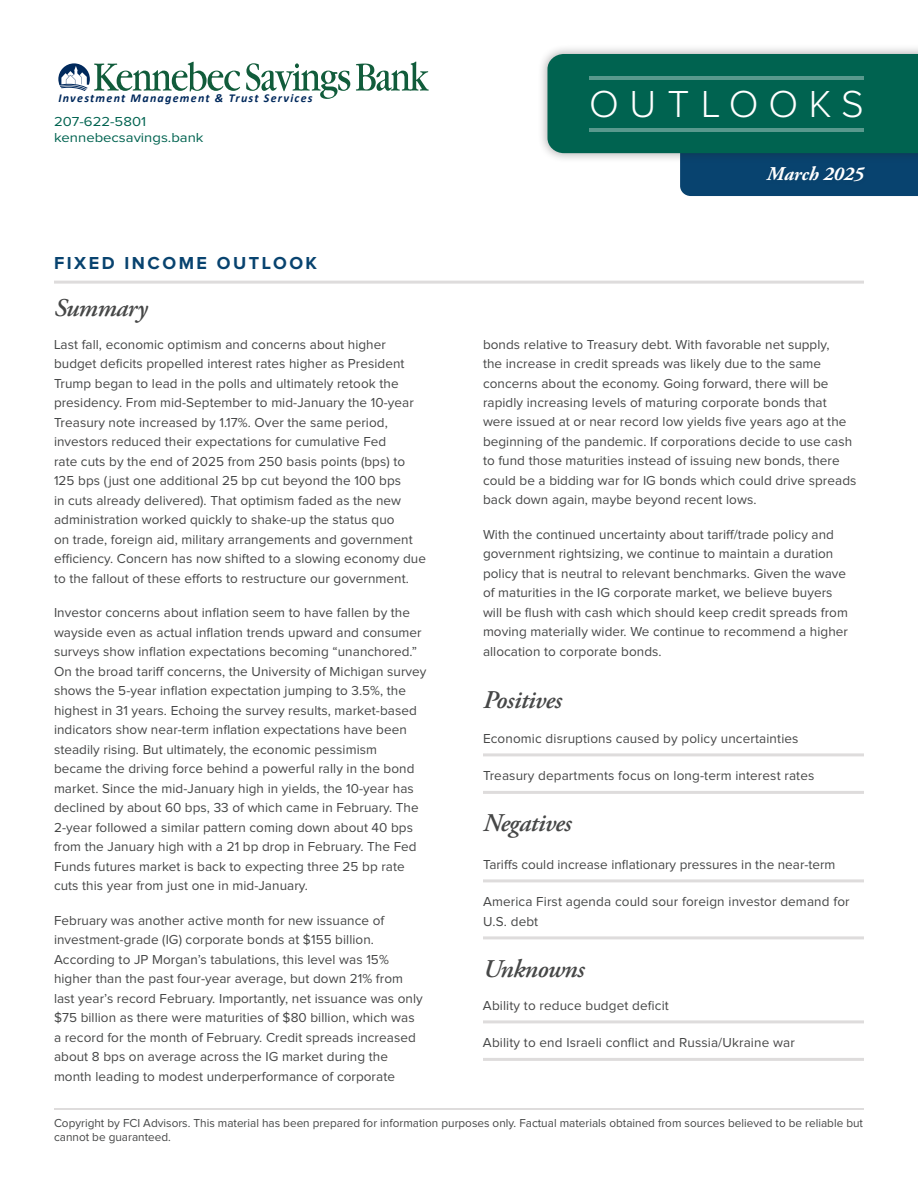
<style>
.page{position:relative;width:918px;height:1188px;background:#fff}
.page>*{position:absolute;margin:0;border:0;box-sizing:border-box;transform-origin:0 0}
.t1{font:300 39px "Proxima Nova";letter-spacing:.27em;color:#fff}
.t2{font:italic 600 25.5px "Adobe Garamond Pro";letter-spacing:-.02em;color:#464747}
.t3{font:italic 700 19.5px "Adobe Garamond Pro";color:#fff}
.t4{font:700 18px "Proxima Nova";letter-spacing:.14em;color:#08436f}
.t5{font:13.5px/19.5px "Proxima Nova";letter-spacing:.005em;color:#464747}
.t6{font:13.5px/16.2px "Proxima Nova";color:#006350;scale:1.1 1}
.t7{font:12px/14.4px "Proxima Nova";color:#464747}
.t8{font:italic 700 12px "Calibri";letter-spacing:.105em;color:#00295c}
</style>
<div class="page">
<div style="left:538px;top:44px;width:380px;height:119px;background:#231f20;opacity:.38"></div>
<svg style="left:547px;top:54px;width:371px;height:142px;background:#207069"></svg>
<hr style="left:590px;top:76px;width:274px;height:4px;background:#59998d">
<hr style="left:590px;top:128px;width:274px;height:4px;background:#59998d">
<div style="left:762px;top:162px;width:107px;height:25px;background:#08426e"></div>
<hr style="left:54px;top:1108px;width:810px;height:2px;background:#dedcdc">
<svg style="left:58px;top:62px;width:182px;height:30px"></svg>
<svg style="left:246px;top:63px;width:104px;height:36px"></svg>
<svg style="left:356px;top:62px;width:73px;height:29px"></svg>
<hr style="left:54px;top:281px;width:810px;height:3px;background:#dedcdc">
<hr style="left:483px;top:1058px;width:381px;height:3px;background:#dedcdc">
<hr style="left:483px;top:1020px;width:381px;height:3px;background:#dedcdc">
<hr style="left:483px;top:936px;width:381px;height:3px;background:#dedcdc">
<hr style="left:483px;top:879px;width:381px;height:3px;background:#dedcdc">
<hr style="left:483px;top:791px;width:381px;height:3px;background:#dedcdc">
<hr style="left:483px;top:753px;width:381px;height:3px;background:#dedcdc">
<p class="t8" style="left:58px;top:90px;width:256px">Investment Management &amp; Trust Services</p>
<p class="t6" style="left:54px;top:114px;width:138px">207-622-5801 kennebecsavings.bank</p>
<p class="t4" style="left:54px;top:254px;width:265px">FIXED INCOME OUTLOOK</p>
<h2 class="t2" style="left:54px;top:293px;width:95px">Summary</h2>
<p class="t5" style="left:54px;top:335px;width:373px">Last fall, economic optimism and concerns about higher budget defcits propelled interest rates higher as President Trump began to lead in the polls and ultimately retook the presidency. From mid-September to mid-January the 10-year Treasury note increased by 1.17%. Over the same period, investors reduced their expectations for cumulative Fed<br>rate cuts by the end of 2025 from 250 basis points (bps) to 125 bps (just one additional 25 bp cut beyond the 100 bps<br>in cuts already delivered). That optimism faded as the new administration worked quickly to shake-up the status quo<br>on trade, foreign aid, military arrangements and government efciency. Concern has now shifted to a slowing economy due to the fallout of these eforts to restructure our government.</p>
<p class="t5" style="left:54px;top:603px;width:374px">Investor concerns about infation seem to have fallen by the wayside even as actual infation trends upward and consumer surveys show infation expectations becoming “unanchored.” On the broad tarif concerns, the University of Michigan survey shows the 5-year infation expectation jumping to 3.5%, the highest in 31 years. Echoing the survey results, market-based indicators show near-term infation expectations have been steadily rising. But ultimately, the economic pessimism became the driving force behind a powerful rally in the bond market. Since the mid-January high in yields, the 10-year has declined by about 60 bps, 33 of which came in February. The 2-year followed a similar pattern coming down about 40 bps from the January high with a 21 bp drop in February. The Fed Funds futures market is back to expecting three 25 bp rate cuts this year from just one in mid-January.</p>
<p class="t5" style="left:54px;top:911px;width:370px">February was another active month for new issuance of investment-grade (IG) corporate bonds at $155 billion.<br>According to JP Morgan’s tabulations, this level was 15% higher than the past four-year average, but down 21% from last year’s record February. Importantly, net issuance was only $75 billion as there were maturities of $80 billion, which was a record for the month of February. Credit spreads increased about 8 bps on average across the IG market during the month leading to modest underperformance of corporate</p>
<h1 class="t1" style="left:589px;top:86px;width:276px">OUTLOOKS</h1>
<h3 class="t3" style="left:767px;top:162px;width:99px">March 2025</h3>
<p class="t5" style="left:483px;top:335px;width:375px">bonds relative to Treasury debt. With favorable net supply,<br>the increase in credit spreads was likely due to the same concerns about the economy. Going forward, there will be rapidly increasing levels of maturing corporate bonds that were issued at or near record low yields fve years ago at the beginning of the pandemic. If corporations decide to use cash to fund those maturities instead of issuing new bonds, there could be a bidding war for IG bonds which could drive spreads back down again, maybe beyond recent lows.</p>
<p class="t5" style="left:483px;top:525px;width:367px">With the continued uncertainty about tarif/trade policy and government rightsizing, we continue to maintain a duration policy that is neutral to relevant benchmarks. Given the wave of maturities in the IG corporate market, we believe buyers will be fush with cash which should keep credit spreads from moving materially wider. We continue to recommend a higher allocation to corporate bonds.</p>
<h2 class="t2" style="left:483px;top:686px;width:80px">Positives</h2>
<p class="t5" style="left:483px;top:729px;width:317px">Economic disruptions caused by policy uncertainties</p>
<p class="t5" style="left:483px;top:767px;width:333px">Treasury departments focus on long-term interest rates</p>
<h2 class="t2" style="left:483px;top:809px;width:90px">Negatives</h2>
<p class="t5" style="left:483px;top:855px;width:354px">Tarifs could increase infationary pressures in the near-term</p>
<p class="t5" style="left:483px;top:893px;width:368px">America First agenda could sour foreign investor demand for</p>
<p class="t5" style="left:483px;top:912px;width:57px">U.S. debt</p>
<h2 class="t2" style="left:483px;top:954px;width:103px">Unknowns</h2>
<p class="t5" style="left:483px;top:996px;width:187px">Ability to reduce budget defcit</p>
<p class="t5" style="left:483px;top:1034px;width:313px">Ability to end Israeli confict and Russia/Ukraine war</p>
<p class="t7" style="left:54px;top:1116px;width:811px">Copyright by FCI Advisors. This material has been prepared for information purposes only. Factual materials obtained from sources believed to be reliable but cannot be guaranteed.</p>
</div>
